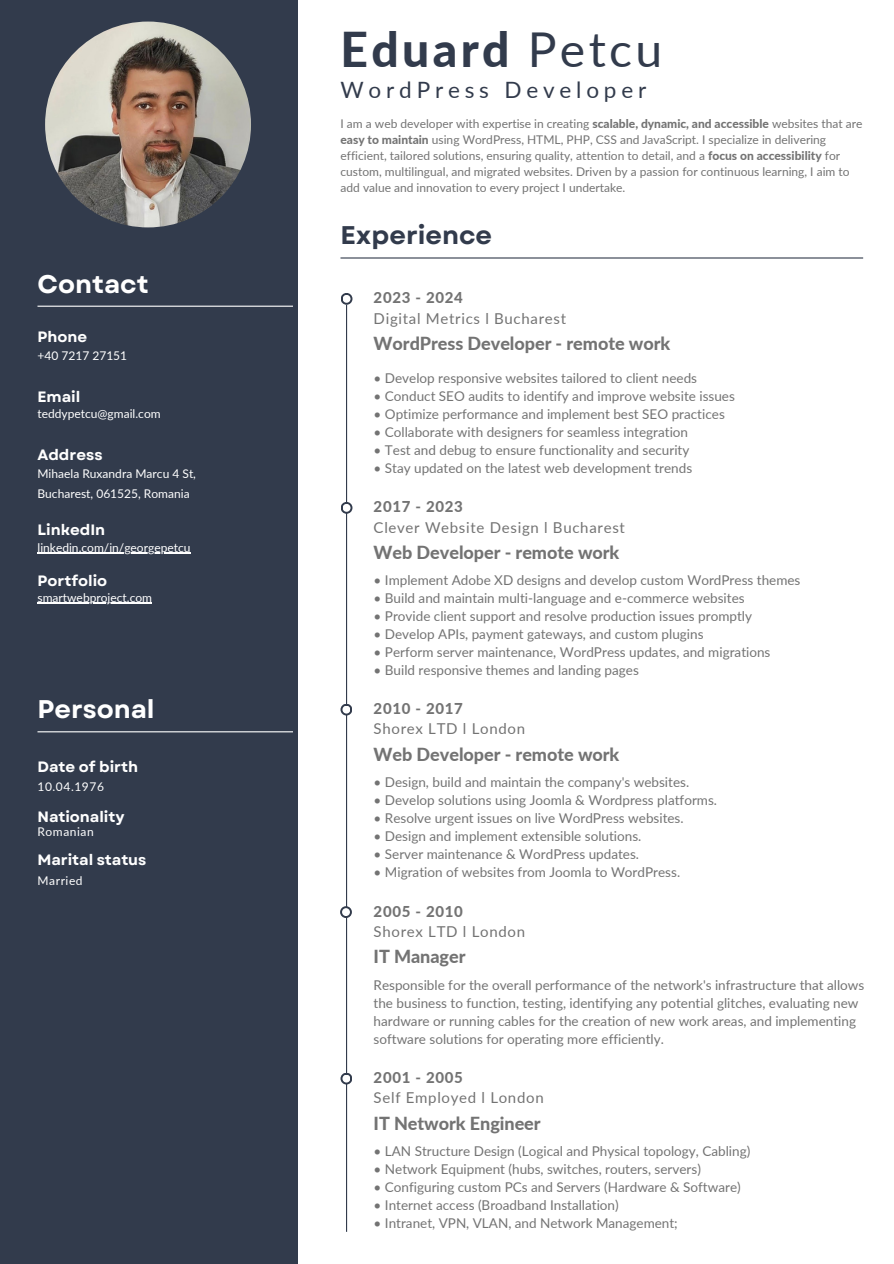
<style>
.page{position:relative;width:894px;height:1264px;background:#fff}
.page>*{position:absolute;margin:0;border:0;box-sizing:border-box;transform-origin:0 0}
.t1{font:800 48px "Lato";letter-spacing:.07em;color:#323b4c}
.t2{font:700 25.5px "Garet";color:#fff}
.t3{font:700 25.5px "Garet";color:#323b4c}
.t4{font:22.5px "Lato";letter-spacing:.215em;color:#323b4c}
.t5{font:800 18px "Lato";letter-spacing:-.005em;color:#737373}
.t6{font:15px "Lato";letter-spacing:.045em;color:#737373}
.t7{font:700 15px "Garet";color:#fff}
.t8{font:800 15px "Lato";letter-spacing:.045em;color:#737373}
.t9{font:13.5px/18px "Lato";color:#737373}
.t10{font:12px/16px "Lato";color:#737373}
.t11{font:12px "Lato";color:#fff}
.t12{font:12px "Lato";letter-spacing:.045em;color:#fff}
.s1{font-weight:400}
.s2{font-weight:800}
</style>
<div class="page">
<div style="left:0;top:0;width:297px;height:1263px;background:#323b4c"></div>
<hr style="left:37px;top:305px;width:256px;height:2px;background:#fff">
<hr style="left:37px;top:731px;width:256px;height:1px;background:#fff">
<hr style="left:340px;top:257px;width:522px;height:1px;background:#323b4c">
<hr style="left:346px;top:305px;width:1px;height:926px;background:#323b4c">
<svg style="left:340px;top:293px;width:12px;height:12px"></svg>
<div style="left:342px;top:295px;width:8px;height:8px;background:#fff;border-radius:50%"></div>
<svg style="left:340px;top:703px;width:12px;height:12px"></svg>
<div style="left:342px;top:705px;width:8px;height:8px;background:#fff;border-radius:50%"></div>
<svg style="left:340px;top:1072px;width:12px;height:12px"></svg>
<div style="left:342px;top:1074px;width:8px;height:8px;background:#fff;border-radius:50%"></div>
<img style="left:45px;top:22px;width:206px;height:205px;border-radius:50%">
<hr style="left:37px;top:552px;width:153px;height:1px;background:#fff">
<hr style="left:37px;top:603px;width:115px;height:1px;background:#fff">
<svg style="left:340px;top:906px;width:12px;height:12px"></svg>
<div style="left:342px;top:908px;width:8px;height:8px;background:#fff;border-radius:50%"></div>
<svg style="left:340px;top:502px;width:12px;height:12px"></svg>
<div style="left:342px;top:504px;width:8px;height:8px;background:#fff;border-radius:50%"></div>
<p class="t2" style="left:37px;top:265px;width:113px">Contact</p>
<h5 class="t7" style="left:37px;top:325px;width:51px">Phone</h5>
<p class="t11" style="left:37px;top:348px;width:91px">+40 7217 27151</p>
<h5 class="t7" style="left:37px;top:385px;width:44px">Email</h5>
<p class="t11" style="left:37px;top:406px;width:125px">teddypetcu@gmail.com</p>
<p class="t7" style="left:37px;top:443px;width:67px">Address</p>
<p class="t11" style="left:37px;top:466px;width:160px">Mihaela Ruxandra Marcu 4 St,</p>
<h5 class="t11" style="left:37px;top:486px;width:154px">Bucharest, 061525, Romania</h5>
<p class="t7" style="left:37px;top:519px;width:69px">LinkedIn</p>
<h4 class="t11" style="left:37px;top:539px;width:154px">linkedin.com/in/georgepetcu</h4>
<p class="t7" style="left:37px;top:569px;width:71px">Portfolio</p>
<p class="t11" style="left:37px;top:590px;width:116px">smartwebproject.com</p>
<h2 class="t2" style="left:37px;top:691px;width:119px">Personal</h2>
<p class="t7" style="left:37px;top:756px;width:102px">Date of birth</p>
<p class="t11" style="left:37px;top:778px;width:68px">10.04.1976</p>
<p class="t12" style="left:37px;top:824px;width:58px">Romanian</p>
<p class="t7" style="left:37px;top:805px;width:88px">Nationality</p>
<h5 class="t7" style="left:37px;top:848px;width:110px">Marital status</h5>
<h6 class="t12" style="left:37px;top:873px;width:47px">Married</h6>
<p class="t1" style="left:340px;top:20px;width:323px">Eduard <span class="s1">Petcu</span></p>
<h5 class="t4" style="left:340px;top:76px;width:307px">WordPress Developer</h5>
<p class="t10" style="left:340px;top:116px;width:523px">I am a web developer with expertise in creating <span class="s2">scalable, dynamic, and accessible</span> websites that are <span class="s2">easy to maintain</span> using WordPress, HTML, PHP, CSS and JavaScript. I specialize in delivering efficient, tailored solutions, ensuring quality, attention to detail, and a <span class="s2">focus on accessibility</span> for custom, multilingual, and migrated websites. Driven by a passion for continuous learning, I aim to add value and innovation to every project I undertake.</p>
<h5 class="t3" style="left:340px;top:217px;width:153px">Experience</h5>
<h4 class="t8" style="left:373px;top:288px;width:91px">2023 - 2024</h4>
<p class="t6" style="left:373px;top:309px;width:194px">Digital Metrics l Bucharest</p>
<h6 class="t5" style="left:373px;top:332px;width:298px">WordPress Developer - remote work</h6>
<p class="t9" style="left:373px;top:368px;width:325px">• Develop responsive websites tailored to client needs</p>
<h5 class="t9" style="left:373px;top:386px;width:363px">• Conduct SEO audits to identify and improve website issues</h5>
<h6 class="t9" style="left:373px;top:404px;width:352px">• Optimize performance and implement best SEO practices</h6>
<h4 class="t9" style="left:373px;top:422px;width:316px">• Collaborate with designers for seamless integration</h4>
<p class="t9" style="left:373px;top:440px;width:317px">• Test and debug to ensure functionality and security</p>
<h5 class="t9" style="left:373px;top:458px;width:320px">• Stay updated on the latest web development trends</h5>
<h6 class="t8" style="left:373px;top:497px;width:91px">2017 - 2023</h6>
<p class="t6" style="left:373px;top:517px;width:253px">Clever Website Design l Bucharest</p>
<p class="t5" style="left:373px;top:541px;width:247px">Web Developer - remote work</p>
<p class="t9" style="left:373px;top:570px;width:428px">• Implement Adobe XD designs and develop custom WordPress themes</p>
<h2 class="t9" style="left:373px;top:588px;width:372px">• Build and maintain multi-language and e-commerce websites</h2>
<p class="t9" style="left:373px;top:606px;width:380px">• Provide client support and resolve production issues promptly</p>
<h5 class="t9" style="left:373px;top:624px;width:331px">• Develop APIs, payment gateways, and custom plugins</h5>
<p class="t9" style="left:373px;top:642px;width:398px">• Perform server maintenance, WordPress updates, and migrations</p>
<h5 class="t9" style="left:373px;top:660px;width:267px">• Build responsive themes and landing pages</h5>
<h4 class="t8" style="left:373px;top:699px;width:91px">2010 - 2017</h4>
<p class="t6" style="left:373px;top:719px;width:153px">Shorex LTD l London</p>
<p class="t5" style="left:373px;top:743px;width:247px">Web Developer - remote work</p>
<p class="t9" style="left:373px;top:772px;width:317px">• Design, build and maintain the company's websites.</p>
<h5 class="t9" style="left:373px;top:790px;width:345px">• Develop solutions using Joomla &amp; Wordpress platforms.</h5>
<p class="t9" style="left:373px;top:808px;width:311px">• Resolve urgent issues on live WordPress websites.</p>
<h1 class="t9" style="left:373px;top:826px;width:269px">• Design and implement extensible solutions.</h1>
<h3 class="t9" style="left:373px;top:844px;width:267px">• Server maintenance &amp; WordPress updates.</h3>
<p class="t9" style="left:373px;top:862px;width:308px">• Migration of websites from Joomla to WordPress.</p>
<p class="t8" style="left:373px;top:901px;width:91px">2005 - 2010</p>
<p class="t6" style="left:373px;top:922px;width:153px">Shorex LTD l London</p>
<h5 class="t5" style="left:373px;top:945px;width:93px">IT Manager</h5>
<h2 class="t9" style="left:373px;top:975px;width:492px">Responsible for the overall performance of the network's infrastructure that allows the business to function, testing, identifying any potential glitches, evaluating new hardware or running cables for the creation of new work areas, and implementing software solutions for operating more efficiently.</h2>
<p class="t8" style="left:373px;top:1068px;width:91px">2001 - 2005</p>
<p class="t6" style="left:373px;top:1088px;width:172px">Self Employed l London</p>
<p class="t5" style="left:373px;top:1112px;width:168px">IT Network Engineer</p>
<h5 class="t9" style="left:373px;top:1141px;width:378px">• LAN Structure Design (Logical and Physical topology, Cabling)</h5>
<h6 class="t9" style="left:373px;top:1159px;width:329px">• Network Equipment (hubs, switches, routers, servers)</h6>
<h4 class="t9" style="left:373px;top:1177px;width:368px">• Configuring custom PCs and Servers (Hardware &amp; Software)</h4>
<p class="t9" style="left:373px;top:1195px;width:246px">• Internet access (Broadband Installation)</p>
<p class="t9" style="left:373px;top:1213px;width:305px">• Intranet, VPN, VLAN, and Network Management;</p>
</div>
